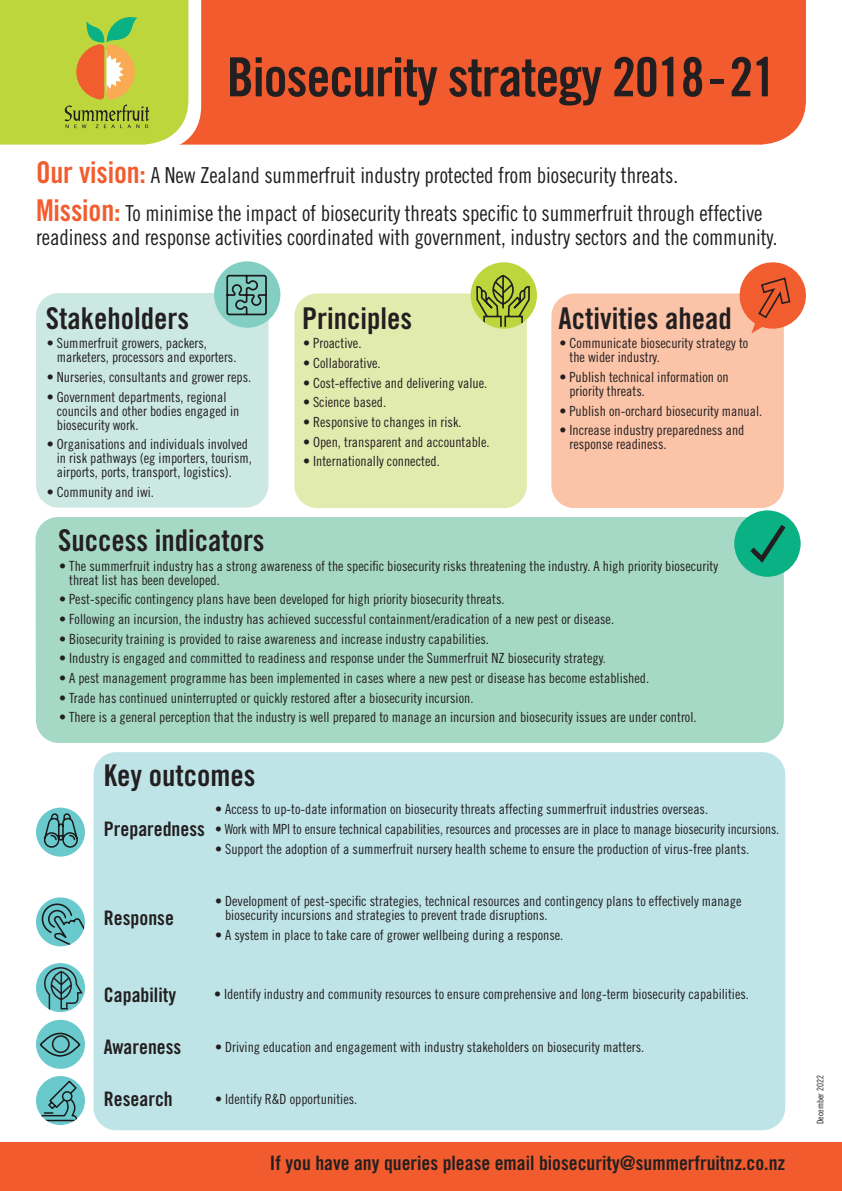
<style>
.page{position:relative;width:842px;height:1191px;background:#fff}
.page>*{position:absolute;margin:0;border:0;box-sizing:border-box;transform-origin:0 0}
.t1{font:54px "Trade Gothic Bold Cond Twenty";letter-spacing:-.02em;color:#231f20}
.t2{font:30px "Trade Gothic Bold Cond Twenty";color:#231f20}
.t3{font:22px/24px "Trade Gothic Cond Eighteen";letter-spacing:-.005em;color:#231f20}
.t4{font:20px "Trade Gothic Bold Cond Twenty";color:#231f20}
.t5{font:19.8px "Trade Gothic Bold Cond Twenty";color:#231f20}
.Strategy_bullet{font:14px/14px "Trade Gothic Cond Eighteen";color:#231f20}
.t6{font:9px "Trade Gothic Cond Eighteen";color:#231f20}
.s1{font-family:"Trade Gothic Bold Cond Twenty";font-size:30px;color:#f15d2f}
</style>
<div class="page">
<div style="left:0;top:1142px;width:842px;height:49px;background:#f15b2e"></div>
<div style="left:201px;top:0;width:605px;height:145px;background:#f15b2e"></div>
<svg style="left:0;top:0;width:201px;height:145px"></svg>
<div style="left:551px;top:293px;width:233px;height:215px;background:#fbc3a7;border-radius:23px"></div>
<div style="left:36px;top:293px;width:232px;height:214px;background:#cbe8e3;border-radius:23px"></div>
<div style="left:35px;top:517px;width:749px;height:226px;background:#a6d9c5"></div>
<div style="left:94px;top:752px;width:691px;height:378px;background:#bee4e8;border-radius:23px"></div>
<div style="left:294px;top:293px;width:233px;height:215px;background:#e2ebae;border-radius:23px"></div>
<div style="left:36px;top:897px;width:49px;height:49px;background:#6ac9cd;border-radius:50%"></div>
<svg style="left:41px;top:902px;width:44px;height:44px"></svg>
<div style="left:36px;top:807px;width:49px;height:49px;background:#6ac9cd;border-radius:50%"></div>
<div style="left:214px;top:261px;width:66px;height:67px;background:#83cec3;border-radius:50%"></div>
<div style="left:471px;top:262px;width:66px;height:67px;background:#bdd63c;border-radius:50%"></div>
<svg style="left:475px;top:273px;width:56px;height:55px"></svg>
<div style="left:734px;top:510px;width:67px;height:67px;background:#09b185;border-radius:50%"></div>
<svg style="left:750px;top:519px;width:40px;height:44px"></svg>
<div style="left:36px;top:1076px;width:49px;height:49px;background:#6ac9cd;border-radius:50%"></div>
<svg style="left:38px;top:1079px;width:40px;height:43px"></svg>
<div style="left:36px;top:1019px;width:49px;height:49px;background:#6ac9cd;border-radius:50%"></div>
<div style="left:36px;top:963px;width:49px;height:49px;background:#6ac9cd;border-radius:50%"></div>
<svg style="left:43px;top:966px;width:41px;height:46px"></svg>
<svg style="left:226px;top:274px;width:41px;height:42px"></svg>
<svg style="left:43px;top:812px;width:36px;height:37px"></svg>
<div style="left:40px;top:1032px;width:40px;height:24px;border:2px solid #1a1a1a;border-radius:50%"></div>
<div style="left:52px;top:1035px;width:18px;height:18px;border:2px solid #231f20;border-radius:50%"></div>
<svg style="left:736px;top:262px;width:70px;height:71px"></svg>
<p class="t1" style="left:227px;top:44px;width:551px">Biosecurity strategy 2018 - 21</p>
<p class="t3" style="left:36px;top:163px;width:644px"><span class="s1">Our vision:</span> A New Zealand summerfruit industry protected from biosecurity threats.</p>
<p class="t3" style="left:36px;top:201px;width:743px"><span class="s1">Mission:</span> To minimise the impact of biosecurity threats specific to summerfruit through effective readiness and response activities coordinated with government, industry sectors and the community.</p>
<p class="t2" style="left:46px;top:300px;width:145px">Stakeholders</p>
<p class="Strategy_bullet" style="left:57px;top:336px;width:181px;text-indent:-10px">• Summerfruit growers, packers, marketers, processors and exporters.</p>
<p class="Strategy_bullet" style="left:47px;top:370px;width:206px">• Nurseries, consultants and grower reps.</p>
<p class="Strategy_bullet" style="left:57px;top:389px;width:184px;text-indent:-10px">• Government departments, regional councils and other bodies engaged in biosecurity work.</p>
<p class="Strategy_bullet" style="left:57px;top:437px;width:197px;text-indent:-10px">• Organisations and individuals involved in risk pathways (eg importers, tourism, airports, ports, transport, logistics).</p>
<p class="Strategy_bullet" style="left:47px;top:485px;width:109px">• Community and iwi.</p>
<p class="t2" style="left:302px;top:300px;width:111px">Principles</p>
<p class="Strategy_bullet" style="left:303px;top:336px;width:60px">• Proactive.</p>
<p class="Strategy_bullet" style="left:303px;top:356px;width:79px">• Collaborative.</p>
<p class="Strategy_bullet" style="left:303px;top:375px;width:186px">• Cost-effective and delivering value.</p>
<p class="Strategy_bullet" style="left:303px;top:395px;width:85px">• Science based.</p>
<p class="Strategy_bullet" style="left:303px;top:415px;width:160px">• Responsive to changes in risk.</p>
<p class="Strategy_bullet" style="left:303px;top:434px;width:188px">• Open, transparent and accountable.</p>
<p class="Strategy_bullet" style="left:303px;top:454px;width:138px">• Internationally connected.</p>
<p class="t2" style="left:558px;top:300px;width:175px">Activities ahead</p>
<p class="Strategy_bullet" style="left:569px;top:336px;width:180px;text-indent:-10px">• Communicate biosecurity strategy to the wider industry.</p>
<p class="Strategy_bullet" style="left:569px;top:370px;width:161px;text-indent:-10px">• Publish technical information on priority threats.</p>
<p class="Strategy_bullet" style="left:559px;top:403px;width:204px">• Publish on-orchard biosecurity manual.</p>
<p class="Strategy_bullet" style="left:569px;top:423px;width:177px;text-indent:-10px">• Increase industry preparedness and response readiness.</p>
<p class="t2" style="left:58px;top:522px;width:208px">Success indicators</p>
<p class="Strategy_bullet" style="left:69px;top:558px;width:650px;text-indent:-10px">• The summerfruit industry has a strong awareness of the specific biosecurity risks threatening the industry. A high priority biosecurity threat list has been developed.</p>
<p class="Strategy_bullet" style="left:59px;top:592px;width:447px">• Pest-specific contingency plans have been developed for high priority biosecurity threats.</p>
<p class="Strategy_bullet" style="left:59px;top:612px;width:557px">• Following an incursion, the industry has achieved successful containment/eradication of a new pest or disease.</p>
<p class="Strategy_bullet" style="left:59px;top:631px;width:431px">• Biosecurity training is provided to raise awareness and increase industry capabilities.</p>
<p class="Strategy_bullet" style="left:59px;top:651px;width:548px">• Industry is engaged and committed to readiness and response under the Summerfruit NZ biosecurity strategy.</p>
<p class="Strategy_bullet" style="left:59px;top:671px;width:592px">• A pest management programme has been implemented in cases where a new pest or disease has become established.</p>
<p class="Strategy_bullet" style="left:59px;top:690px;width:416px">• Trade has continued uninterrupted or quickly restored after a biosecurity incursion.</p>
<p class="Strategy_bullet" style="left:59px;top:710px;width:639px">• There is a general perception that the industry is well prepared to manage an incursion and biosecurity issues are under control.</p>
<p class="t2" style="left:104px;top:757px;width:153px">Key outcomes</p>
<p class="t4" style="left:104px;top:817px;width:103px">Preparedness</p>
<p class="Strategy_bullet" style="left:215px;top:802px;width:495px">• Access to up-to-date information on biosecurity threats affecting summerfruit industries overseas.</p>
<p class="Strategy_bullet" style="left:215px;top:822px;width:566px">• Work with MPI to ensure technical capabilities, resources and processes are in place to manage biosecurity incursions.</p>
<p class="Strategy_bullet" style="left:215px;top:841px;width:536px">• Support the adoption of a summerfruit nursery health scheme to ensure the production of virus-free plants.</p>
<p class="t4" style="left:104px;top:905px;width:71px">Response</p>
<p class="Strategy_bullet" style="left:225px;top:893px;width:518px;text-indent:-10px">• Development of pest-specific strategies, technical resources and contingency plans to effectively manage biosecurity incursions and strategies to prevent trade disruptions.</p>
<p class="Strategy_bullet" style="left:215px;top:927px;width:350px">• A system in place to take care of grower wellbeing during a response.</p>
<p class="t4" style="left:104px;top:982px;width:74px">Capability</p>
<p class="Strategy_bullet" style="left:214px;top:987px;width:536px">• Identify industry and community resources to ensure comprehensive and long-term biosecurity capabilities.</p>
<p class="t4" style="left:104px;top:1034px;width:79px">Awareness</p>
<p class="Strategy_bullet" style="left:215px;top:1039px;width:431px">• Driving education and engagement with industry stakeholders on biosecurity matters.</p>
<p class="t4" style="left:104px;top:1086px;width:70px">Research</p>
<p class="Strategy_bullet" style="left:215px;top:1091px;width:144px">• Identify R&amp;D opportunities.</p>
<p class="t5" style="left:270px;top:1151px;width:517px">If you have any queries please email biosecurity@summerfruitnz.co.nz</p>
<p class="t6" style="left:815px;top:1124px;width:50px;rotate:-90deg">December 2022</p>
</div>
